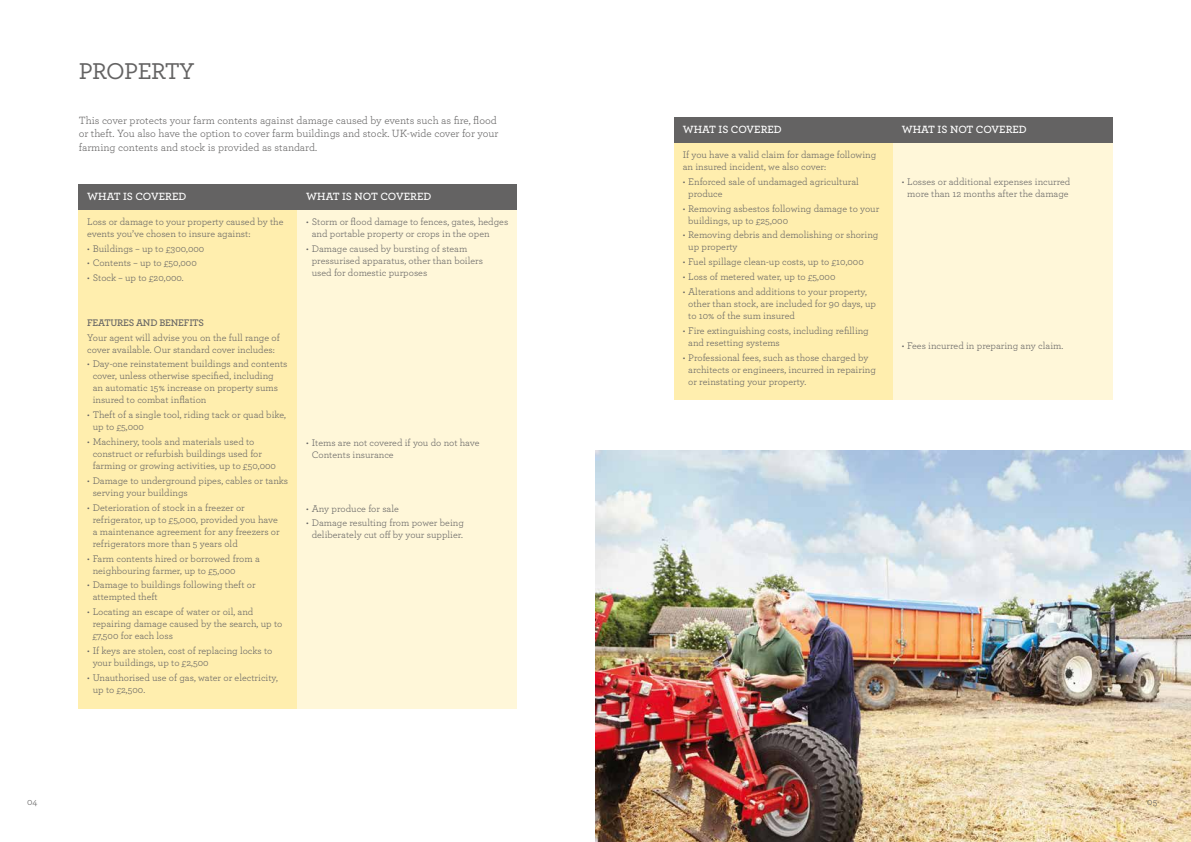
<style>
.page{position:relative;width:1191px;height:842px;background:#fff}
.page>*{position:absolute;margin:0;border:0;box-sizing:border-box;transform-origin:0 0}
.t1{font:500 24px "Archer";letter-spacing:-.025em;color:#646363}
.t2{font:11px/13.2px "Archer";color:#646363}
.t3{font:600 11px "Archer";color:#fff}
.t4{font:10px/12px "Archer";color:#646363}
.t5{font:600 10px "Archer";letter-spacing:-.02em;color:#646363}
</style>
<div class="page">
<div style="left:79px;top:210px;width:219px;height:499px;background:#ffeeae"></div>
<div style="left:298px;top:210px;width:219px;height:499px;background:#fff7d9"></div>
<div style="left:674px;top:143px;width:219px;height:257px;background:#ffeeae"></div>
<div style="left:893px;top:143px;width:219px;height:257px;background:#fff7d9"></div>
<img style="left:595px;top:450px;width:596px;height:392px">
<div style="left:79px;top:184px;width:219px;height:25px;background:#646363"></div>
<div style="left:298px;top:184px;width:219px;height:25px;background:#646363"></div>
<div style="left:674px;top:117px;width:219px;height:26px;background:#646363"></div>
<div style="left:893px;top:117px;width:219px;height:26px;background:#646363"></div>
<h1 class="t1" style="left:79px;top:54px;width:117px">PROPERTY</h1>
<p class="t2" style="left:79px;top:114px;width:421px">This cover protects your farm contents against damage caused by events such as fre, food or theft. You also have the option to cover farm buildings and stock. UK-wide cover for your farming contents and stock is provided as standard.</p>
<p class="t3" style="left:87px;top:188px;width:101px">WHAT IS COVERED</p>
<p class="t3" style="left:306px;top:188px;width:127px">WHAT IS NOT COVERED</p>
<p class="t4" style="left:87px;top:215px;width:198px">Loss or damage to your property caused by the events you’ve chosen to insure against:</p>
<p class="t4" style="left:87px;top:242px;width:119px">• Buildings – up to £300,000</p>
<p class="t4" style="left:87px;top:257px;width:111px">• Contents – up to £50,000</p>
<p class="t4" style="left:87px;top:271px;width:98px">• Stock – up to £20,000.</p>
<h5 class="t5" style="left:87px;top:315px;width:118px">FEATURES AND BENEFITS</h5>
<p class="t4" style="left:87px;top:331px;width:194px">Your agent will advise you on the full range of cover available. Our standard cover includes:</p>
<p class="t4" style="left:93px;top:358px;width:196px;text-indent:-6px">• Day-one reinstatement buildings and contents cover, unless otherwise specifed, including<br>an automatic 15% increase on property sums insured to combat infation</p>
<p class="t4" style="left:93px;top:408px;width:195px;text-indent:-6px">• Theft of a single tool, riding tack or quad bike, up to £5,000</p>
<p class="t4" style="left:93px;top:435px;width:185px;text-indent:-6px">• Machinery, tools and materials used to construct or refurbish buildings used for farming or growing activities, up to £50,000</p>
<p class="t4" style="left:93px;top:474px;width:197px;text-indent:-6px">• Damage to underground pipes, cables or tanks serving your buildings</p>
<p class="t4" style="left:93px;top:501px;width:188px;text-indent:-6px">• Deterioration of stock in a freezer or refrigerator, up to £5,000, provided you have a maintenance agreement for any freezers or refrigerators more than 5 years old</p>
<p class="t4" style="left:93px;top:552px;width:169px;text-indent:-6px">• Farm contents hired or borrowed from a neighbouring farmer, up to £5,000</p>
<p class="t4" style="left:93px;top:579px;width:164px;text-indent:-6px">• Damage to buildings following theft or attempted theft</p>
<p class="t4" style="left:93px;top:605px;width:191px;text-indent:-6px">• Locating an escape of water or oil, and repairing damage caused by the search, up to £7,500 for each loss</p>
<p class="t4" style="left:93px;top:644px;width:181px;text-indent:-6px">• If keys are stolen, cost of replacing locks to your buildings, up to £2,500</p>
<p class="t4" style="left:93px;top:671px;width:187px;text-indent:-6px">• Unauthorised use of gas, water or electricity, up to £2,500.</p>
<p class="t4" style="left:312px;top:215px;width:198px;text-indent:-6px">• Storm or food damage to fences, gates, hedges and portable property or crops in the open</p>
<p class="t4" style="left:312px;top:242px;width:173px;text-indent:-6px">• Damage caused by bursting of steam pressurised apparatus, other than boilers used for domestic purposes</p>
<p class="t4" style="left:312px;top:436px;width:169px;text-indent:-6px">• Items are not covered if you do not have<br>Contents insurance</p>
<p class="t4" style="left:306px;top:502px;width:94px">• Any produce for sale</p>
<p class="t4" style="left:306px;top:517px;width:159px;text-align:center">• Damage resulting from power being deliberately cut of by your supplier.</p>
<p class="t3" style="left:682px;top:121px;width:101px">WHAT IS COVERED</p>
<p class="t3" style="left:901px;top:121px;width:127px">WHAT IS NOT COVERED</p>
<p class="t4" style="left:682px;top:148px;width:195px">If you have a valid claim for damage following an insured incident, we also cover:</p>
<p class="t4" style="left:688px;top:175px;width:172px;text-indent:-6px">• Enforced sale of undamaged agricultural produce</p>
<p class="t4" style="left:688px;top:202px;width:192px;text-indent:-6px">• Removing asbestos following damage to your buildings, up to £25,000</p>
<p class="t4" style="left:688px;top:229px;width:192px;text-indent:-6px">• Removing debris and demolishing or shoring up property</p>
<p class="t4" style="left:682px;top:255px;width:183px">• Fuel spillage clean-up costs, up to £10,000</p>
<p class="t4" style="left:682px;top:270px;width:154px">• Loss of metered water, up to £5,000</p>
<p class="t4" style="left:688px;top:285px;width:189px;text-indent:-6px">• Alterations and additions to your property, other than stock, are included for 90 days, up to 10% of the sum insured</p>
<p class="t4" style="left:688px;top:324px;width:182px;text-indent:-6px">• Fire extinguishing costs, including reflling and resetting systems</p>
<p class="t4" style="left:688px;top:351px;width:189px;text-indent:-6px">• Professional fees, such as those charged by architects or engineers, incurred in repairing or reinstating your property.</p>
<p class="t4" style="left:901px;top:175px;width:170px;text-align:center">• Losses or additional expenses incurred more than 12 months after the damage</p>
<p class="t4" style="left:901px;top:339px;width:163px">• Fees incurred in preparing any claim.</p>
<p class="t4" style="left:27px;top:795px;width:12px">04</p>
<p class="t4" style="left:1147px;top:795px;width:12px">05</p>
</div>
